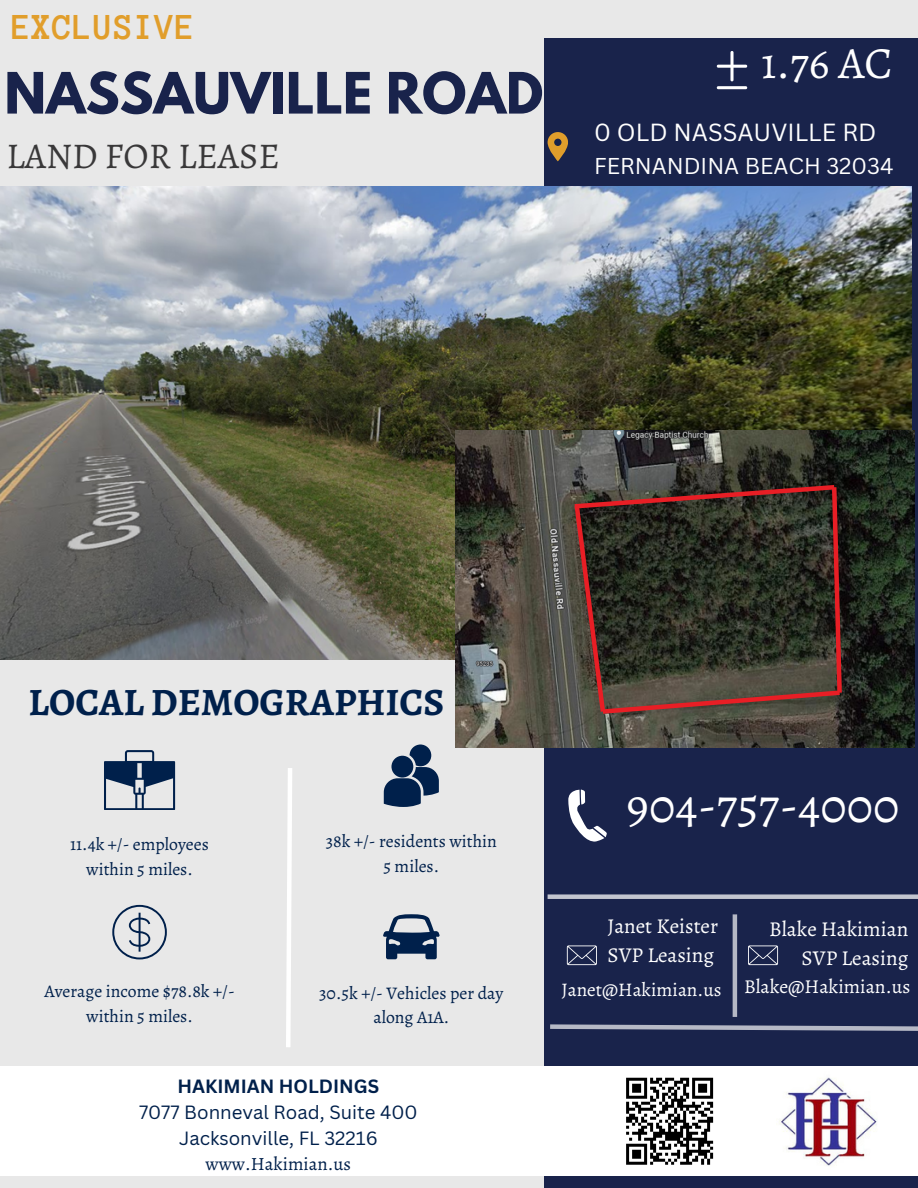
<style>
.page{position:relative;width:918px;height:1188px;background:#e8e8e8}
.page>*{position:absolute;margin:0;border:0;box-sizing:border-box;transform-origin:0 0}
.t1{font:700 50.55px "League Spartan";color:#19234b}
.t2{font:49.5px "Alegreya";color:#fff}
.t3{font:44.7px "Alegreya";color:#fff}
.t4{font:700 38.85px "Alegreya";color:#00204b}
.t5{font:700 37.5px "Anonymous Pro";color:#e19e2b}
.t6{font:36.3px "Alegreya";color:#393839}
.t7{font:24.15px "Canva Sans";color:#fff}
.t8{font:22.35px "Canva Sans";color:#fff}
.t9{font:21.15px/29.2px "Alegreya";color:#fff}
.t10{font:19.65px "Alegreya";color:#fff}
.t11{font:19.2px "Alegreya";color:#fff}
.t12{font:18.75px "Canva Sans";color:#00204b}
.t13{font:700 18.75px "Canva Sans";color:#00204b}
.t14{font:18.75px "Alegreya";color:#00204b}
.t15{font:17.7px/24.8px "Alegreya";color:#00204b;text-align:center}
</style>
<div class="page">
<div style="left:544px;top:38px;width:374px;height:1150px;background:#19234b"></div>
<img style="left:0;top:186px;width:911px;height:474px">
<svg style="left:548px;top:132px;width:20px;height:29px"></svg>
<svg style="left:286px;top:768px;width:6px;height:279px"></svg>
<svg style="left:112px;top:905px;width:55px;height:54px"></svg>
<svg style="left:383px;top:914px;width:57px;height:45px"></svg>
<div style="left:548px;top:894px;width:370px;height:5px;background:#c2c5cf"></div>
<svg style="left:568px;top:789px;width:39px;height:53px"></svg>
<svg style="left:550px;top:1024px;width:368px;height:7px"></svg>
<hr style="left:733px;top:914px;width:4px;height:103px;background:#b5b8c5">
<svg style="left:567px;top:945px;width:30px;height:20px"></svg>
<svg style="left:748px;top:945px;width:30px;height:20px"></svg>
<div style="left:0;top:1066px;width:918px;height:110px;background:#fff"></div>
<svg style="left:626px;top:1077px;width:88px;height:88px"></svg>
<img style="left:779px;top:1077px;width:98px;height:89px">
<svg style="left:384px;top:745px;width:55px;height:62px"></svg>
<svg style="left:717px;top:51px;width:30px;height:38px"></svg>
<img style="left:456px;top:431px;width:459px;height:317px">
<svg style="left:104px;top:750px;width:71px;height:60px"></svg>
<svg style="left:570px;top:482px;width:274px;height:235px;background:#3e332a"></svg>
<p class="t5" style="left:11px;top:8px;width:186px">EXCLUSIVE</p>
<p class="t1" style="left:4px;top:68px;width:540px">NASSAUVILLE ROAD</p>
<p class="t6" style="left:7px;top:131px;width:275px">LAND FOR LEASE</p>
<p class="t3" style="left:761px;top:33px;width:133px">1.76 AC</p>
<p class="t7" style="left:594px;top:116px;width:284px">0 OLD NASSAUVILLE RD</p>
<p class="t8" style="left:594px;top:150px;width:301px">FERNANDINA BEACH 32034</p>
<p class="t4" style="left:29px;top:675px;width:417px">LOCAL DEMOGRAPHICS</p>
<p class="t15" style="left:70px;top:832px;width:140px">11.4k +/- employees within 5 miles.</p>
<p class="t15" style="left:326px;top:829px;width:172px">38k +/- residents within<br>5 miles.</p>
<p class="t15" style="left:44px;top:979px;width:192px">Average income $78.8k +/- within 5 miles.</p>
<p class="t15" style="left:319px;top:981px;width:186px;line-height:24px">30.5k +/- Vehicles per day along A1A.</p>
<p class="t13" style="left:178px;top:1073px;width:203px">HAKIMIAN HOLDINGS</p>
<p class="t12" style="left:139px;top:1099px;width:280px">7077 Bonneval Road, Suite 400</p>
<p class="t12" style="left:179px;top:1125px;width:200px">Jacksonville, FL 32216</p>
<p class="t14" style="left:206px;top:1151px;width:147px">www.Hakimian.us</p>
<p class="t2" style="left:626px;top:772px;width:275px">904-757-4000</p>
<p class="t9" style="left:607px;top:911px;width:112px">Janet Keister<br>SVP Leasing</p>
<p class="t9" style="left:769px;top:914px;width:141px;text-align:right">Blake Hakimian<br>SVP Leasing</p>
<p class="t11" style="left:561px;top:976px;width:161px">Janet@Hakimian.us</p>
<p class="t10" style="left:744px;top:973px;width:168px">Blake@Hakimian.us</p>
</div>
